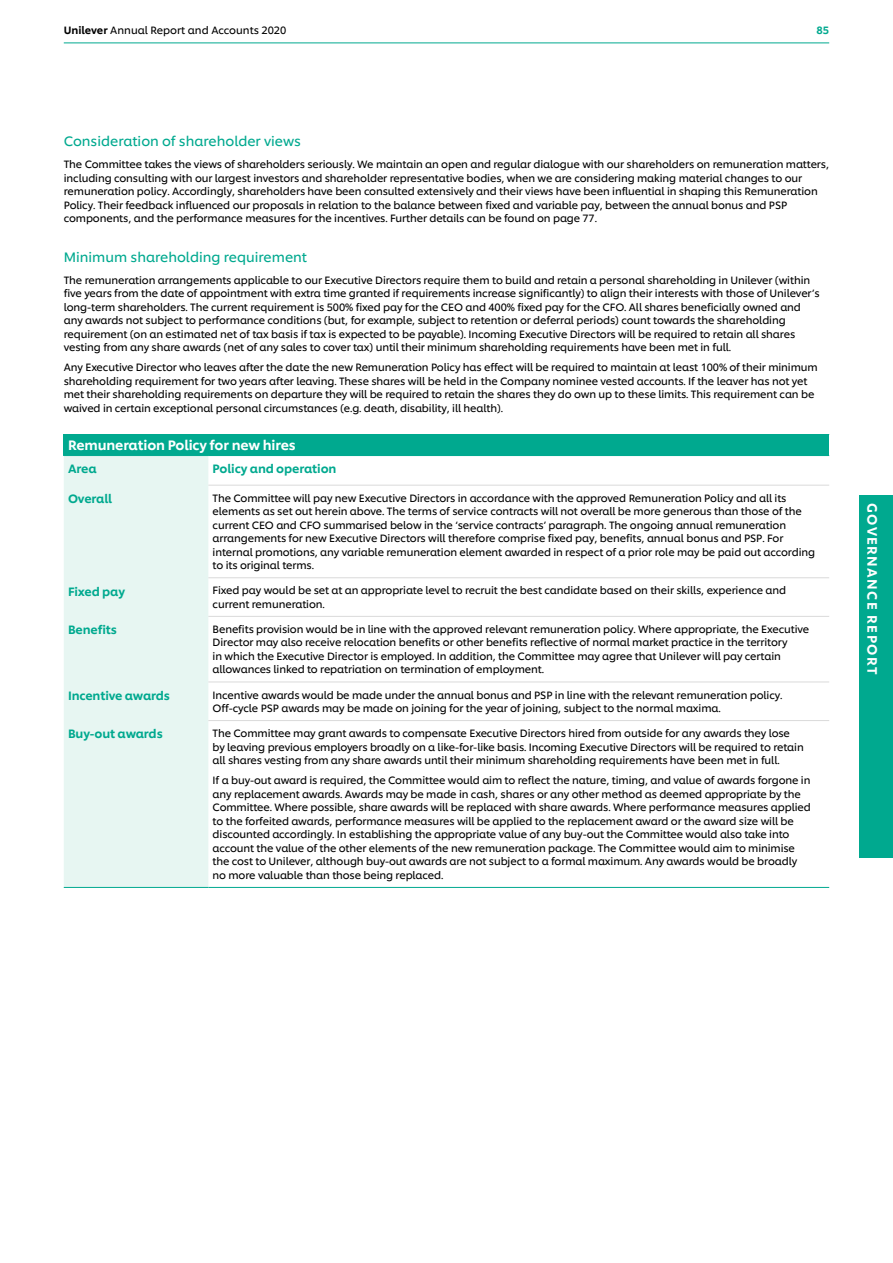
<style>
.page{position:relative;width:893px;height:1263px;background:#fff}
.page>*{position:absolute;margin:0;border:0;box-sizing:border-box;transform-origin:0 0}
.Sub-head_2_Green{font:13.5px "Unilever Shilling";color:#00a98f}
.Table_text_RL_Regula{font:500 13.5px "Unilever Shilling";letter-spacing:-.01em;color:#fff}
.Table_text_RL_Regula-2{font:500 13.5px "Unilever Shilling";letter-spacing:.1em;color:#fff}
.Table_sub-head_Green{font:500 12px "Unilever Shilling";letter-spacing:-.01em;color:#00a98f}
.Small_text_Regular{font:10.5px/13.5px "Unilever Shilling";letter-spacing:-.01em;color:#000}
.t1{font:500 10.5px "Unilever Shilling";color:#00a98f}
.s1{font-weight:500}
</style>
<div class="page">
<hr style="left:64px;top:43px;width:765px;height:1px;background:#00a98f">
<div style="left:859px;top:495px;width:34px;height:362px;background:#00a98f"></div>
<div style="left:64px;top:434px;width:765px;height:21px;background:#00a98f"></div>
<div style="left:64px;top:456px;width:144px;height:431px;background:#e7f6f2"></div>
<hr style="left:208px;top:485px;width:621px;height:1px;background:#dadada">
<hr style="left:64px;top:455px;width:144px;height:1px;background:#00a98f">
<hr style="left:208px;top:455px;width:621px;height:1px;background:#00a98f">
<hr style="left:208px;top:577px;width:621px;height:1px;background:#dadada">
<hr style="left:208px;top:616px;width:621px;height:1px;background:#dadada">
<hr style="left:208px;top:682px;width:621px;height:1px;background:#dadada">
<hr style="left:208px;top:720px;width:621px;height:1px;background:#dadada">
<hr style="left:64px;top:887px;width:144px;height:1px;background:#00a98f">
<hr style="left:208px;top:887px;width:621px;height:1px;background:#00a98f">
<p class="Small_text_Regular" style="left:64px;top:23px;width:224px"><span class="s1">Unilever</span> Annual Report and Accounts 2020</p>
<p class="t1" style="left:816px;top:22px;width:14px">85</p>
<p class="Sub-head_2_Green" style="left:64px;top:131px;width:239px">Consideration of shareholder views</p>
<p class="Small_text_Regular" style="left:64px;top:157px;width:767px">The Committee takes the views of shareholders seriously. We maintain an open and regular dialogue with our shareholders on remuneration matters, including consulting with our largest investors and shareholder representative bodies, when we are considering making material changes to our remuneration policy. Accordingly, shareholders have been consulted extensively and their views have been influential in shaping this Remuneration Policy. Their feedback influenced our proposals in relation to the balance between fixed and variable pay, between the annual bonus and PSP components, and the performance measures for the incentives. Further details can be found on page 77.</p>
<p class="Sub-head_2_Green" style="left:64px;top:247px;width:245px">Minimum shareholding requirement</p>
<p class="Small_text_Regular" style="left:64px;top:272px;width:757px">The remuneration arrangements applicable to our Executive Directors require them to build and retain a personal shareholding in Unilever (within five years from the date of appointment with extra time granted if requirements increase significantly) to align their interests with those of Unilever’s long-term shareholders. The current requirement is 500% fixed pay for the CEO and 400% fixed pay for the CFO. All shares beneficially owned and any awards not subject to performance conditions (but, for example, subject to retention or deferral periods) count towards the shareholding requirement (on an estimated net of tax basis if tax is expected to be payable). Incoming Executive Directors will be required to retain all shares vesting from any share awards (net of any sales to cover tax) until their minimum shareholding requirements have been met in full.</p>
<p class="Small_text_Regular" style="left:64px;top:360px;width:755px">Any Executive Director who leaves after the date the new Remuneration Policy has effect will be required to maintain at least 100% of their minimum shareholding requirement for two years after leaving. These shares will be held in the Company nominee vested accounts. If the leaver has not yet met their shareholding requirements on departure they will be required to retain the shares they do own up to these limits. This requirement can be waived in certain exceptional personal circumstances (e.g. death, disability, ill health).</p>
<p class="Table_text_RL_Regula" style="left:68px;top:435px;width:229px">Remuneration Policy for new hires</p>
<p class="Table_sub-head_Green" style="left:68px;top:460px;width:30px">Area</p>
<p class="Table_sub-head_Green" style="left:213px;top:460px;width:125px">Policy and operation</p>
<p class="Table_sub-head_Green" style="left:68px;top:489px;width:46px">Overall</p>
<p class="Small_text_Regular" style="left:213px;top:490px;width:604px">The Committee will pay new Executive Directors in accordance with the approved Remuneration Policy and all its elements as set out herein above. The terms of service contracts will not overall be more generous than those of the current CEO and CFO summarised below in the ‘service contracts’ paragraph. The ongoing annual remuneration arrangements for new Executive Directors will therefore comprise fixed pay, benefits, annual bonus and PSP. For internal promotions, any variable remuneration element awarded in respect of a prior role may be paid out according to its original terms.</p>
<p class="Table_sub-head_Green" style="left:68px;top:582px;width:59px">Fixed pay</p>
<p class="Small_text_Regular" style="left:213px;top:583px;width:575px">Fixed pay would be set at an appropriate level to recruit the best candidate based on their skills, experience and current remuneration.</p>
<p class="Table_sub-head_Green" style="left:68px;top:620px;width:50px">Benefits</p>
<p class="Small_text_Regular" style="left:213px;top:621px;width:598px">Benefits provision would be in line with the approved relevant remuneration policy. Where appropriate, the Executive Director may also receive relocation benefits or other benefits reflective of normal market practice in the territory<br>in which the Executive Director is employed. In addition, the Committee may agree that Unilever will pay certain allowances linked to repatriation on termination of employment.</p>
<p class="Table_sub-head_Green" style="left:68px;top:686px;width:104px">Incentive awards</p>
<p class="Small_text_Regular" style="left:213px;top:687px;width:571px">Incentive awards would be made under the annual bonus and PSP in line with the relevant remuneration policy.<br>Off-cycle PSP awards may be made on joining for the year of joining, subject to the normal maxima.</p>
<p class="Table_sub-head_Green" style="left:68px;top:725px;width:96px">Buy-out awards</p>
<p class="Small_text_Regular" style="left:213px;top:726px;width:593px">The Committee may grant awards to compensate Executive Directors hired from outside for any awards they lose by leaving previous employers broadly on a like-for-like basis. Incoming Executive Directors will be required to retain all shares vesting from any share awards until their minimum shareholding requirements have been met in full.</p>
<p class="Small_text_Regular" style="left:213px;top:773px;width:600px">If a buy-out award is required, the Committee would aim to reflect the nature, timing, and value of awards forgone in any replacement awards. Awards may be made in cash, shares or any other method as deemed appropriate by the Committee. Where possible, share awards will be replaced with share awards. Where performance measures applied to the forfeited awards, performance measures will be applied to the replacement award or the award size will be discounted accordingly. In establishing the appropriate value of any buy-out the Committee would also take into account the value of the other elements of the new remuneration package. The Committee would aim to minimise the cost to Unilever, although buy-out awards are not subject to a formal maximum. Any awards would be broadly no more valuable than those being replaced.</p>
<p class="Table_text_RL_Regula-2" style="left:883px;top:503px;width:173px;rotate:90deg">GOVERNANCE REPORT</p>
</div>
